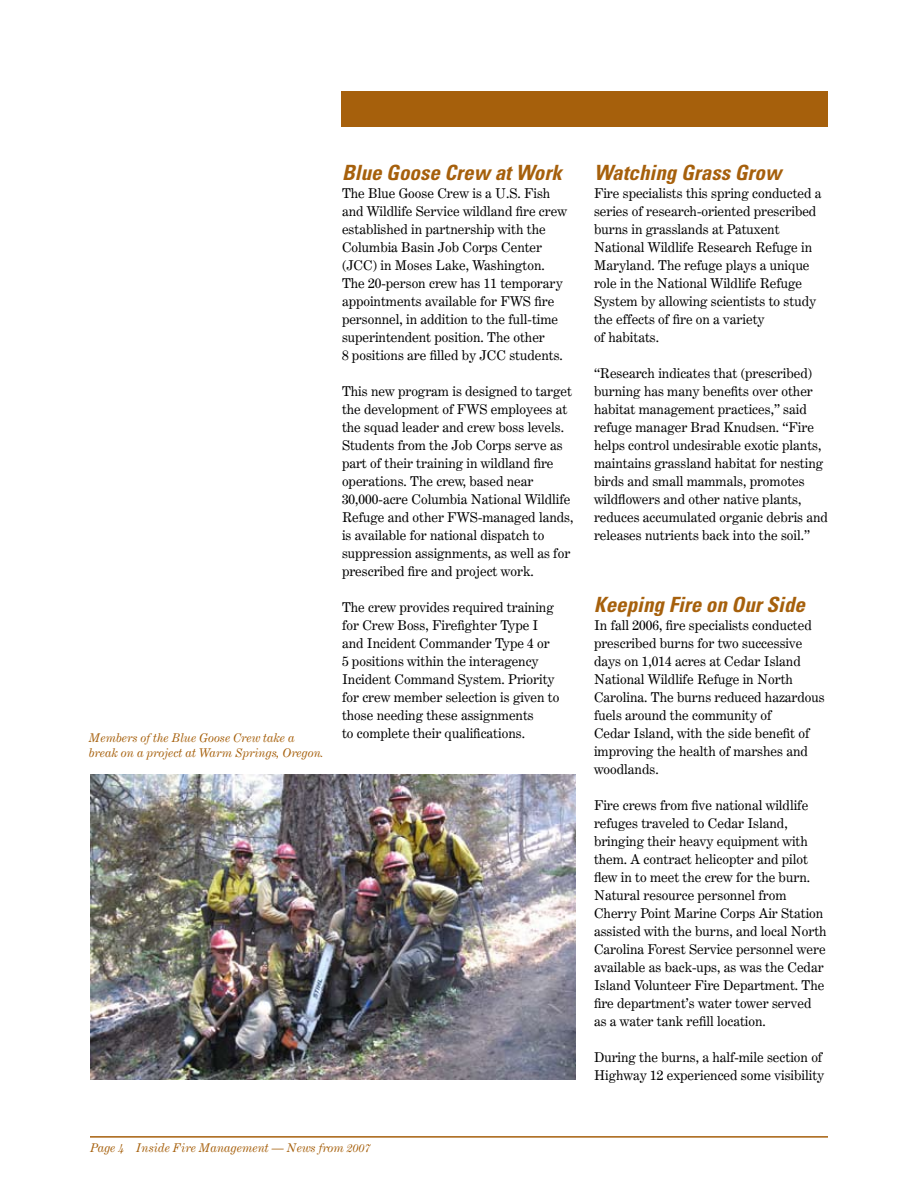
<style>
.page{position:relative;width:918px;height:1188px;background:#fff}
.page>*{position:absolute;margin:0;border:0;box-sizing:border-box;transform-origin:0 0}
.t1{font:italic 700 condensed 21px "Univers";color:#a6600c}
.t2{font:13.5px/18px "Century Expanded BT";color:#000}
.t3{font:italic 12px/14.4px "Century Expanded BT";color:#a6600c}
</style>
<div class="page">
<div style="left:342px;top:91px;width:486px;height:36px;background:#a6600c"></div>
<hr style="left:90px;top:1136px;width:738px;height:2px;background:#a6600c">
<img style="left:90px;top:774px;width:486px;height:306px">
<p class="t3" style="left:89px;top:730px;width:237px">Members of the Blue Goose Crew take a break on a project at Warm Springs, Oregon.</p>
<h1 class="t1" style="left:342px;top:160px;width:221px">Blue Goose Crew at Work</h1>
<p class="t2" style="left:342px;top:184px;width:227px">The Blue Goose Crew is a U.S. Fish and Wildlife Service wildland fire crew established in partnership with the Columbia Basin Job Corps Center (JCC) in Moses Lake, Washington.<br>The 20-person crew has 11 temporary appointments available for FWS fire personnel, in addition to the full-time superintendent position. The other<br>8 positions are filled by JCC students.</p>
<p class="t2" style="left:342px;top:382px;width:233px">This new program is designed to target the development of FWS employees at the squad leader and crew boss levels.<br>Students from the Job Corps serve as part of their training in wildland fire operations. The crew, based near 30,000-acre Columbia National Wildlife Refuge and other FWS-managed lands, is available for national dispatch to suppression assignments, as well as for prescribed fire and project work.</p>
<p class="t2" style="left:342px;top:598px;width:219px">The crew provides required training for Crew Boss, Firefighter Type I and Incident Commander Type 4 or 5 positions within the interagency Incident Command System. Priority for crew member selection is given to those needing these assignments<br>to complete their qualifications.</p>
<h1 class="t1" style="left:594px;top:160px;width:189px">Watching Grass Grow</h1>
<p class="t2" style="left:594px;top:184px;width:229px">Fire specialists this spring conducted a series of research-oriented prescribed burns in grasslands at Patuxent National Wildlife Research Refuge in Maryland. The refuge plays a unique role in the National Wildlife Refuge System by allowing scientists to study the effects of fire on a variety<br>of habitats.</p>
<p class="t2" style="left:594px;top:364px;width:236px">“Research indicates that (prescribed) burning has many benefits over other habitat management practices,” said refuge manager Brad Knudsen. “Fire helps control undesirable exotic plants, maintains grassland habitat for nesting birds and small mammals, promotes wildflowers and other native plants, reduces accumulated organic debris and releases nutrients back into the soil.”</p>
<h1 class="t1" style="left:594px;top:592px;width:213px">Keeping Fire on Our Side</h1>
<p class="t2" style="left:594px;top:616px;width:232px">In fall 2006, fire specialists conducted prescribed burns for two successive days on 1,014 acres at Cedar Island National Wildlife Refuge in North Carolina. The burns reduced hazardous fuels around the community of<br>Cedar Island, with the side benefit of improving the health of marshes and woodlands.</p>
<p class="t2" style="left:594px;top:796px;width:234px">Fire crews from five national wildlife refuges traveled to Cedar Island, bringing their heavy equipment with them. A contract helicopter and pilot flew in to meet the crew for the burn.<br>Natural resource personnel from Cherry Point Marine Corps Air Station assisted with the burns, and local North Carolina Forest Service personnel were available as back-ups, as was the Cedar Island Volunteer Fire Department. The fire department’s water tower served as a water tank refill location.</p>
<p class="t2" style="left:594px;top:1048px;width:232px">During the burns, a half-mile section of<br>Highway 12 experienced some visibility</p>
<p class="t3" style="left:90px;top:1141px;width:282px">Page 4 Inside Fire Management — News from 2007</p>
</div>
